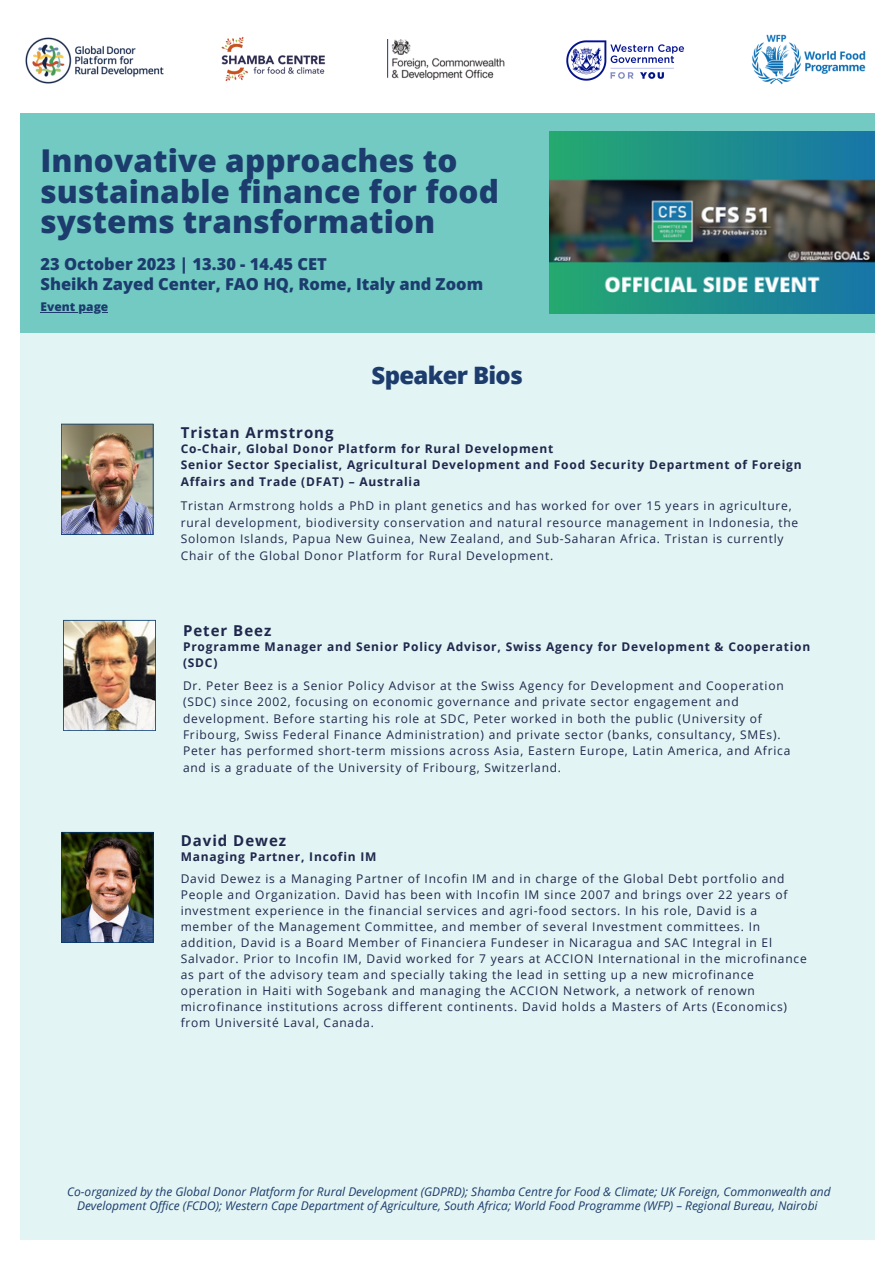
<style>
.page{position:relative;width:893px;height:1264px;background:#fff}
.page>*{position:absolute;margin:0;border:0;box-sizing:border-box;transform-origin:0 0}
.t1{font:800 31.5px/30.3px "Open Sans";letter-spacing:.005em;color:#1c3c6d}
.t2{font:800 24px "Open Sans";letter-spacing:-.03em;color:#1c3c6d}
.t3{font:800 16.5px "Open Sans";color:#1c3c6d}
.t4{font:700 15px "Open Sans";letter-spacing:.065em;color:#1f274d}
.t5{font:12px/16px "Open Sans";letter-spacing:.065em;color:#1f274d}
.t6{font:700 12px/16.5px "Open Sans";letter-spacing:.065em;color:#1f274d}
.t7{font:italic 12px/14px "Open Sans";color:#1c3c6d;text-align:center}
.t8{font:800 12px "Open Sans";color:#1c3c6d}
</style>
<div class="page">
<div style="left:20px;top:261px;width:854px;height:978px;background:#e2f4f3"></div>
<div style="left:20px;top:113px;width:854px;height:219px;background:#72cac3"></div>
<img style="left:549px;top:132px;width:325px;height:182px">
<img style="left:221px;top:37px;width:105px;height:44px">
<img style="left:566px;top:40px;width:118px;height:41px">
<img style="left:751px;top:34px;width:115px;height:51px">
<img style="left:25px;top:37px;width:139px;height:47px">
<img style="left:387px;top:39px;width:117px;height:41px">
<img style="left:61px;top:423px;width:92px;height:112px">
<img style="left:63px;top:620px;width:93px;height:111px">
<img style="left:61px;top:832px;width:92px;height:111px">
<hr style="left:41px;top:312px;width:67px;height:1px;background:#1c3c6d">
<p class="t1" style="left:41px;top:145px;width:460px">Innovative approaches to sustainable finance for food systems transformation</p>
<p class="t3" style="left:41px;top:252px;width:288px">23 October 2023 | 13.30 - 14.45 CET</p>
<p class="t3" style="left:41px;top:272px;width:444px">Sheikh Zayed Center, FAO HQ, Rome, Italy and Zoom</p>
<p class="t8" style="left:41px;top:298px;width:69px">Event page</p>
<p class="t2" style="left:371px;top:358px;width:153px">Speaker Bios</p>
<p class="t4" style="left:181px;top:422px;width:154px">Tristan Armstrong</p>
<p class="t6" style="left:181px;top:440px;width:374px">Co-Chair, Global Donor Platform for Rural Development</p>
<p class="t6" style="left:181px;top:456px;width:622px">Senior Sector Specialist, Agricultural Development and Food Security Department of Foreign<br>Affairs and Trade (DFAT) – Australia</p>
<p class="t5" style="left:181px;top:497px;width:619px;line-height:16.5px">Tristan Armstrong holds a PhD in plant genetics and has worked for over 15 years in agriculture, rural development, biodiversity conservation and natural resource management in Indonesia, the Solomon Islands, Papua New Guinea, New Zealand, and Sub-Saharan Africa. Tristan is currently Chair of the Global Donor Platform for Rural Development.</p>
<p class="t4" style="left:183px;top:619px;width:90px">Peter Beez</p>
<p class="t6" style="left:183px;top:637px;width:628px">Programme Manager and Senior Policy Advisor, Swiss Agency for Development &amp; Cooperation (SDC)</p>
<p class="t5" style="left:183px;top:676px;width:609px;line-height:16.5px">Dr. Peter Beez is a Senior Policy Advisor at the Swiss Agency for Development and Cooperation (SDC) since 2002, focusing on economic governance and private sector engagement and development. Before starting his role at SDC, Peter worked in both the public (University of Fribourg, Swiss Federal Finance Administration) and private sector (banks, consultancy, SMEs).<br>Peter has performed short-term missions across Asia, Eastern Europe, Latin America, and Africa and is a graduate of the University of Fribourg, Switzerland.</p>
<p class="t4" style="left:181px;top:829px;width:107px">David Dewez</p>
<p class="t6" style="left:181px;top:847px;width:197px">Managing Partner, Incofin IM</p>
<p class="t5" style="left:181px;top:870px;width:627px">David Dewez is a Managing Partner of Incofin IM and in charge of the Global Debt portfolio and People and Organization. David has been with Incofin IM since 2007 and brings over 22 years of investment experience in the financial services and agri-food sectors. In his role, David is a member of the Management Committee, and member of several Investment committees. In addition, David is a Board Member of Financiera Fundeser in Nicaragua and SAC Integral in El Salvador. Prior to Incofin IM, David worked for 7 years at ACCION International in the microfinance as part of the advisory team and specially taking the lead in setting up a new microfinance operation in Haiti with Sogebank and managing the ACCION Network, a network of renown microfinance institutions across different continents. David holds a Masters of Arts (Economics) from Université Laval, Canada.</p>
<p class="t7" style="left:67px;top:1184px;width:765px">Co-organized by the Global Donor Platform for Rural Development (GDPRD); Shamba Centre for Food &amp; Climate; UK Foreign, Commonwealth and<br>Development Office (FCDO); Western Cape Department of Agriculture, South Africa; World Food Programme (WFP) – Regional Bureau, Nairobi</p>
</div>
